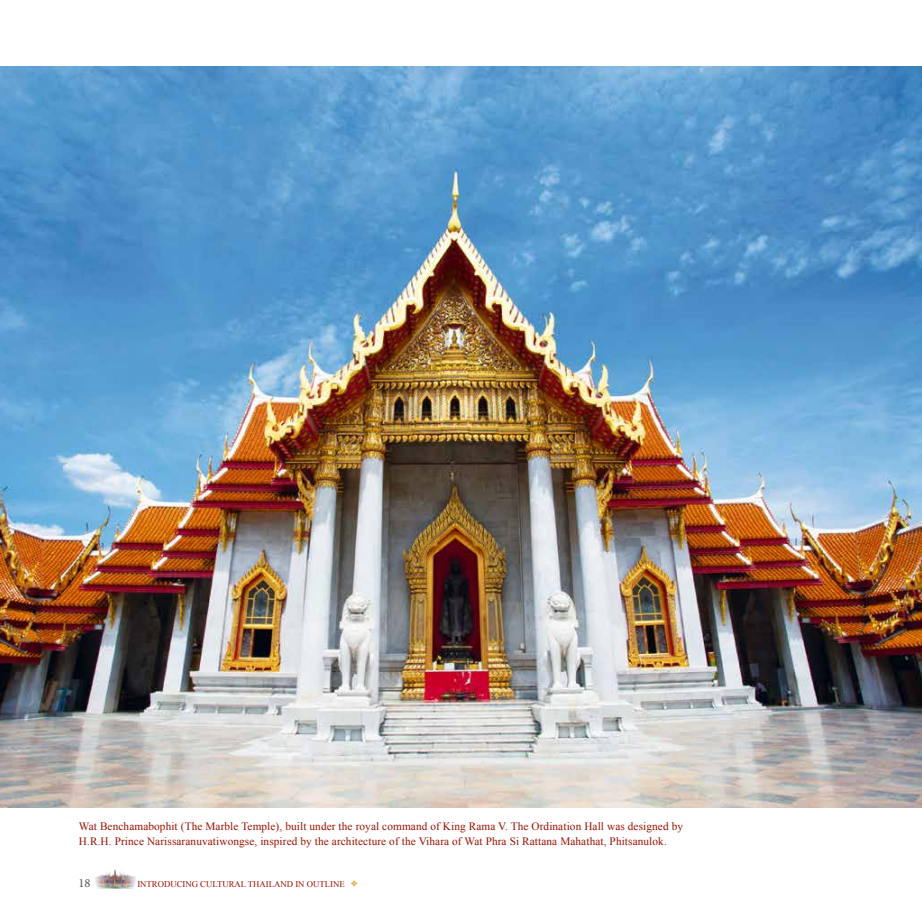
<style>
.page{position:relative;width:922px;height:922px;background:#fff}
.page>*{position:absolute;margin:0;border:0;box-sizing:border-box;transform-origin:0 0}
.t1{font:12.5px "Minion Pro";color:#535454}
.t2{font:11.25px/15px "Times New Roman";letter-spacing:.01em;color:#991000}
.t3{font:8.75px "Times New Roman";color:#991000}
</style>
<div class="page">
<svg style="left:351px;top:880px;width:6px;height:6px"></svg>
<img style="left:95px;top:869px;width:41px;height:19px">
<img style="left:0;top:67px;width:921px;height:740px">
<p class="t2" style="left:79px;top:818px;width:605px">Wat Benchamabophit (The Marble Temple), built under the royal command of King Rama V. The Ordination Hall was designed by<br>H.R.H. Prince Narissaranuvatiwongse, inspired by the architecture of the Vihara of Wat Phra Si Rattana Mahathat, Phitsanulok.</p>
<p class="t1" style="left:78px;top:874px;width:13px">18</p>
<p class="t3" style="left:137px;top:877px;width:209px">INTRODUCING CULTURAL THAILAND IN OUTLINE</p>
</div>
